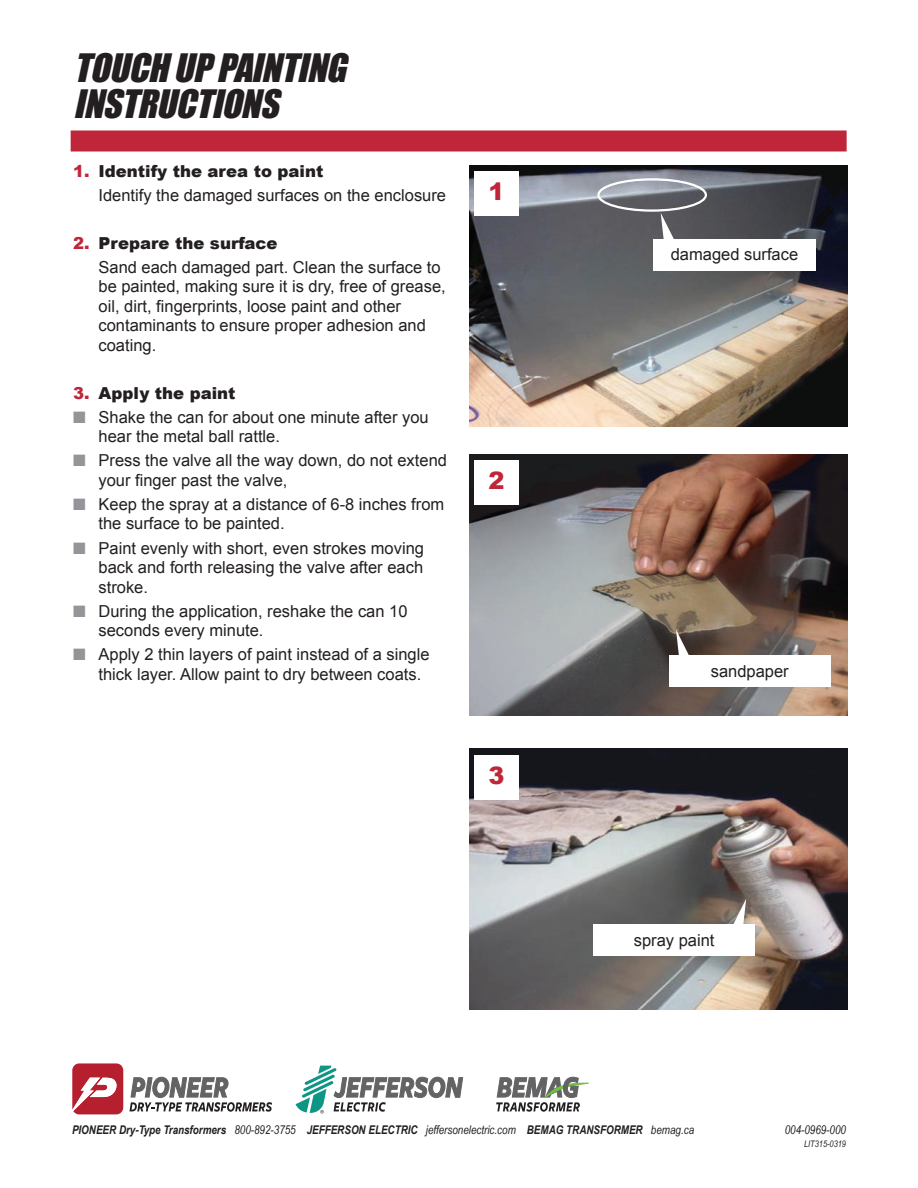
<style>
.page{position:relative;width:918px;height:1188px;background:#fff}
.page>*{position:absolute;margin:0;border:0;box-sizing:border-box;transform-origin:0 0}
.t1{font:italic 36px/36px "Impact";color:#231f20}
.t2{font:900 24px "Arial";color:#bf263a}
.t3{font:16.5px/19.5px "Arial";color:#231f20}
.t4{font:900 16.5px "Arial";color:#231f20}
.t5{font:italic 700 12px "Arial Narrow";color:#231f20}
.t6{font:italic 12px "Arial Narrow";color:#231f20}
.t7{font:italic 9px "Arial Narrow";color:#231f20}
.s1{font-weight:900;color:#bf263a}
.s2{font-weight:900}
.s3{color:#bf263a}
.s4{color:#939598}
.s5{font-weight:400}
</style>
<div class="page">
<div style="left:71px;top:130px;width:776px;height:22px;background:#bf263a"></div>
<svg style="left:72px;top:1063px;width:51px;height:51px"></svg>
<svg style="left:129px;top:1077px;width:143px;height:35px"></svg>
<svg style="left:496px;top:1077px;width:92px;height:35px"></svg>
<svg style="left:296px;top:1066px;width:167px;height:48px"></svg>
<img style="left:469px;top:166px;width:378px;height:260px">
<img style="left:469px;top:455px;width:378px;height:261px">
<img style="left:469px;top:748px;width:378px;height:261px">
<div style="left:474px;top:171px;width:45px;height:45px;background:#fff"></div>
<div style="left:474px;top:460px;width:45px;height:45px;background:#fff"></div>
<div style="left:474px;top:755px;width:45px;height:45px;background:#fff"></div>
<div style="left:597px;top:178px;width:110px;height:34px;border:2px solid #fff;border-radius:50%"></div>
<svg style="left:661px;top:213px;width:17px;height:26px"></svg>
<div style="left:654px;top:239px;width:162px;height:31px;background:#fff"></div>
<svg style="left:676px;top:630px;width:17px;height:26px"></svg>
<div style="left:669px;top:656px;width:162px;height:31px;background:#fff"></div>
<svg style="left:729px;top:899px;width:17px;height:26px"></svg>
<div style="left:593px;top:925px;width:162px;height:31px;background:#fff"></div>
<h1 class="t1" style="left:74px;top:49px;width:285px">TOUCHUPPAINTING<br>INSTRUCTIONS</h1>
<p class="t3" style="left:99px;top:159px;width:349px;line-height:24px;text-indent:-25px"><span class="s1">1.</span> <span class="s2">Identify the area to paint<br></span>Identify the damaged surfaces on the enclosure</p>
<p class="t3" style="left:99px;top:231px;width:344px;line-height:24px;text-indent:-25px"><span class="s1">2.</span> <span class="s2">Prepare the surface<br></span>Sand each damaged part. Clean the surface to</p>
<p class="t3" style="left:99px;top:277px;width:349px">be painted, making sure it is dry, free of grease, oil, dirt, fingerprints, loose paint and other contaminants to ensure proper adhesion and coating.</p>
<p class="t4" style="left:73px;top:381px;width:164px"><span class="s3">3.</span> Apply the paint</p>
<p class="t3" style="left:99px;top:408px;width:332px;text-indent:-25px"><span class="s4">■</span> Shake the can for about one minute after you hear the metal ball rattle.</p>
<p class="t3" style="left:99px;top:451px;width:350px;text-indent:-25px"><span class="s4">■</span> Press the valve all the way down, do not extend your finger past the valve,</p>
<p class="t3" style="left:99px;top:495px;width:347px;text-indent:-25px"><span class="s4">■</span> Keep the spray at a distance of 6-8 inches from the surface to be painted.</p>
<p class="t3" style="left:99px;top:538px;width:327px;text-align:justify;text-indent:-25px"><span class="s4">■</span> Paint evenly with short, even strokes moving back and forth releasing the valve after each stroke.</p>
<p class="t3" style="left:99px;top:601px;width:311px;text-indent:-25px"><span class="s4">■</span> During the application, reshake the can 10 seconds every minute.</p>
<p class="t3" style="left:99px;top:645px;width:333px;text-indent:-25px"><span class="s4">■</span> Apply 2 thin layers of paint instead of a single thick layer. Allow paint to dry between coats.</p>
<h2 class="t2" style="left:488px;top:174px;width:18px">1</h2>
<h2 class="t2" style="left:488px;top:463px;width:18px">2</h2>
<h2 class="t2" style="left:488px;top:758px;width:18px">3</h2>
<p class="t3" style="left:671px;top:245px;width:129px">damaged surface</p>
<p class="t3" style="left:711px;top:661px;width:79px">sandpaper</p>
<p class="t3" style="left:634px;top:930px;width:82px">spray paint</p>
<p class="t5" style="left:72px;top:1120px;width:624px">PIONEER Dry-Type Transformers <span class="s5">800-892-3755</span> JEFFERSON ELECTRIC <span class="s5">jeffersonelectric.com</span> BEMAG TRANSFORMER <span class="s5">bemag.ca</span></p>
<p class="t6" style="left:785px;top:1121px;width:63px">004-0969-000</p>
<p class="t7" style="left:804px;top:1138px;width:43px">LIT315-0319</p>
</div>
